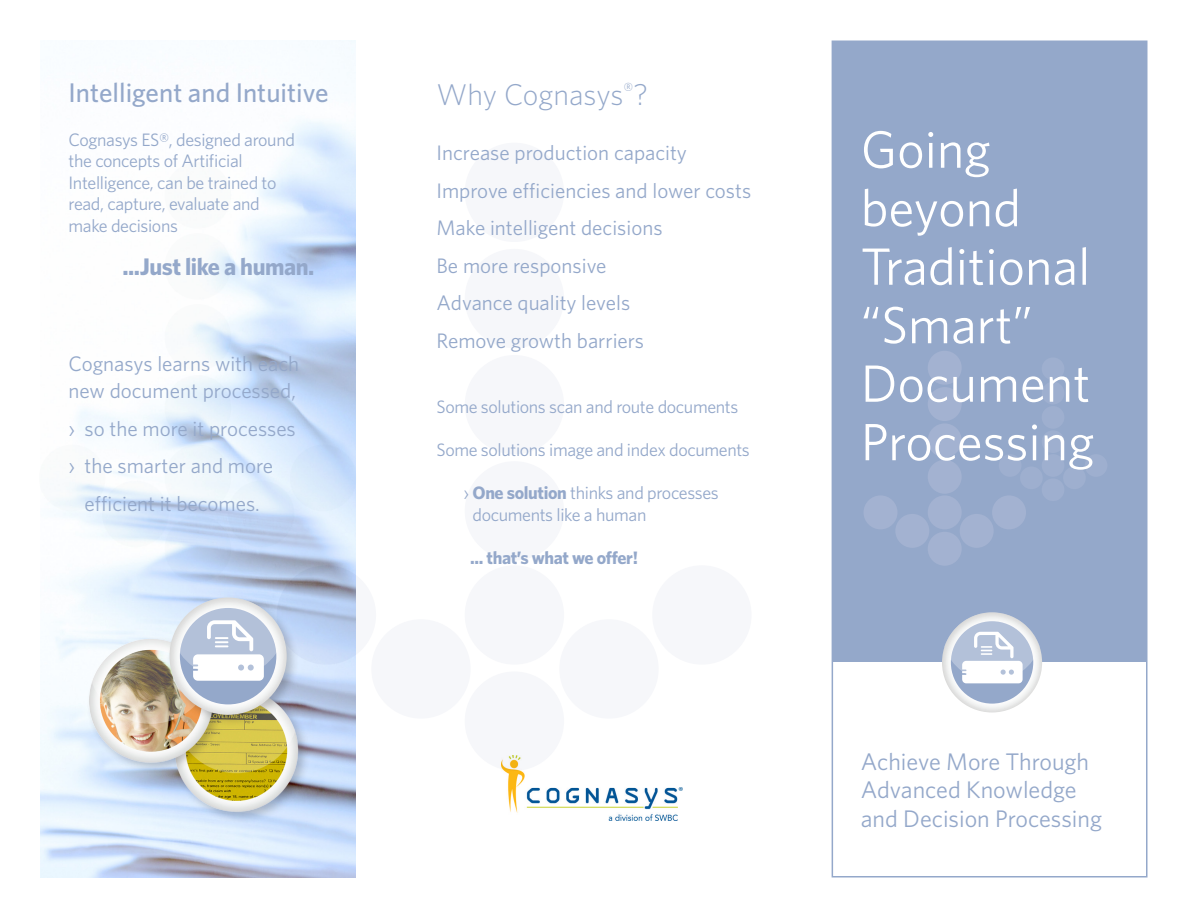
<style>
.page{position:relative;width:1188px;height:918px;background:#fff}
.page>*{position:absolute;margin:0;border:0;box-sizing:border-box;transform-origin:0 0}
.t1{font:52.5px/58.5px "Whitney";color:#fff}
.t2{font:300 30px "Whitney";color:#94a8ca}
.t3{font:500 27px "Whitney";color:#94a8ca}
.t4{font:24px/28.8px "Whitney";color:#94a8ca}
.t5{font:700 24px "Whitney";letter-spacing:-.02em;color:#94a8ca}
.t6{font:21px/37.5px "Whitney";color:#94a8ca;text-align:center}
.t7{font:18px/21.6px "Whitney";letter-spacing:-.02em;color:#94a8ca}
.t8{font:700 18px "Whitney";letter-spacing:-.02em;color:#94a8ca}
.t9{font:11.7px "Myriad Pro";color:#065894}
.s1{font-weight:700}
</style>
<div class="page">
<div style="left:832px;top:41px;width:315px;height:621px;background:#94a8ca"></div>
<svg style="left:864px;top:351px;width:162px;height:215px"></svg>
<div style="left:832px;top:40px;width:316px;height:838px;border:2px solid #94a8ca"></div>
<svg style="left:942px;top:612px;width:100px;height:100px"></svg>
<img style="left:40px;top:40px;width:316px;height:838px">
<img style="left:159px;top:672px;width:155px;height:154px">
<img style="left:74px;top:623px;width:154px;height:154px">
<div style="left:167px;top:595px;width:132px;height:132px;background:#231f20;opacity:.24"></div>
<svg style="left:170px;top:598px;width:117px;height:117px"></svg>
<img style="left:502px;top:756px;width:175px;height:65px">
<p class="t3" style="left:69px;top:77px;width:262px">Intelligent and Intuitive</p>
<p class="t7" style="left:69px;top:128px;width:228px">Cognasys ES®, designed around</p>
<p class="t7" style="left:69px;top:150px;width:176px">the concepts of Artificial</p>
<p class="t7" style="left:69px;top:171px;width:209px">Intelligence, can be trained to</p>
<p class="t7" style="left:69px;top:193px;width:193px">read, capture, evaluate and</p>
<p class="t7" style="left:69px;top:215px;width:111px">make decisions</p>
<p class="t5" style="left:123px;top:252px;width:193px">...Just like a human.</p>
<p class="t6" style="left:69px;top:345px;width:232px">Cognasys learns with each</p>
<p class="t6" style="left:69px;top:372px;width:229px">new document processed,</p>
<p class="t6" style="left:69px;top:409px;width:229px">› so the more it processes</p>
<p class="t6" style="left:69px;top:447px;width:206px">› the smarter and more efficient it becomes.</p>
<p class="t2" style="left:436px;top:77px;width:213px">Why Cognasys<sup>®</sup>?</p>
<p class="t6" style="left:436px;top:134px;width:252px">Increase production capacity</p>
<p class="t6" style="left:436px;top:171px;width:316px">Improve efficiencies and lower costs</p>
<p class="t6" style="left:436px;top:209px;width:228px">Make intelligent decisions</p>
<p class="t6" style="left:436px;top:246px;width:172px">Be more responsive</p>
<p class="t6" style="left:436px;top:284px;width:195px">Advance quality levels</p>
<p class="t6" style="left:436px;top:321px;width:209px">Remove growth barriers</p>
<p class="t7" style="left:436px;top:395px;width:303px">Some solutions scan and route documents</p>
<p class="t7" style="left:436px;top:438px;width:315px">Some solutions image and index documents</p>
<p class="t7" style="left:472px;top:482px;width:248px;text-indent:-9px">› <span class="s1">One solution</span> thinks and processes documents like a human</p>
<p class="t8" style="left:470px;top:547px;width:169px">... that’s what we offer!</p>
<p class="t9" style="left:679px;top:784px;width:6px">®</p>
<p class="t1" style="left:861px;top:119px;width:162px">Going beyond</p>
<p class="t1" style="left:861px;top:236px;width:231px">Traditional</p>
<p class="t1" style="left:861px;top:295px;width:174px">“Smart”</p>
<p class="t1" style="left:861px;top:353px;width:231px">Document</p>
<p class="t1" style="left:861px;top:412px;width:235px">Processing</p>
<p class="t4" style="left:861px;top:746px;width:230px">Achieve More Through</p>
<p class="t4" style="left:861px;top:775px;width:243px">Advanced Knowledge and Decision Processing</p>
</div>
